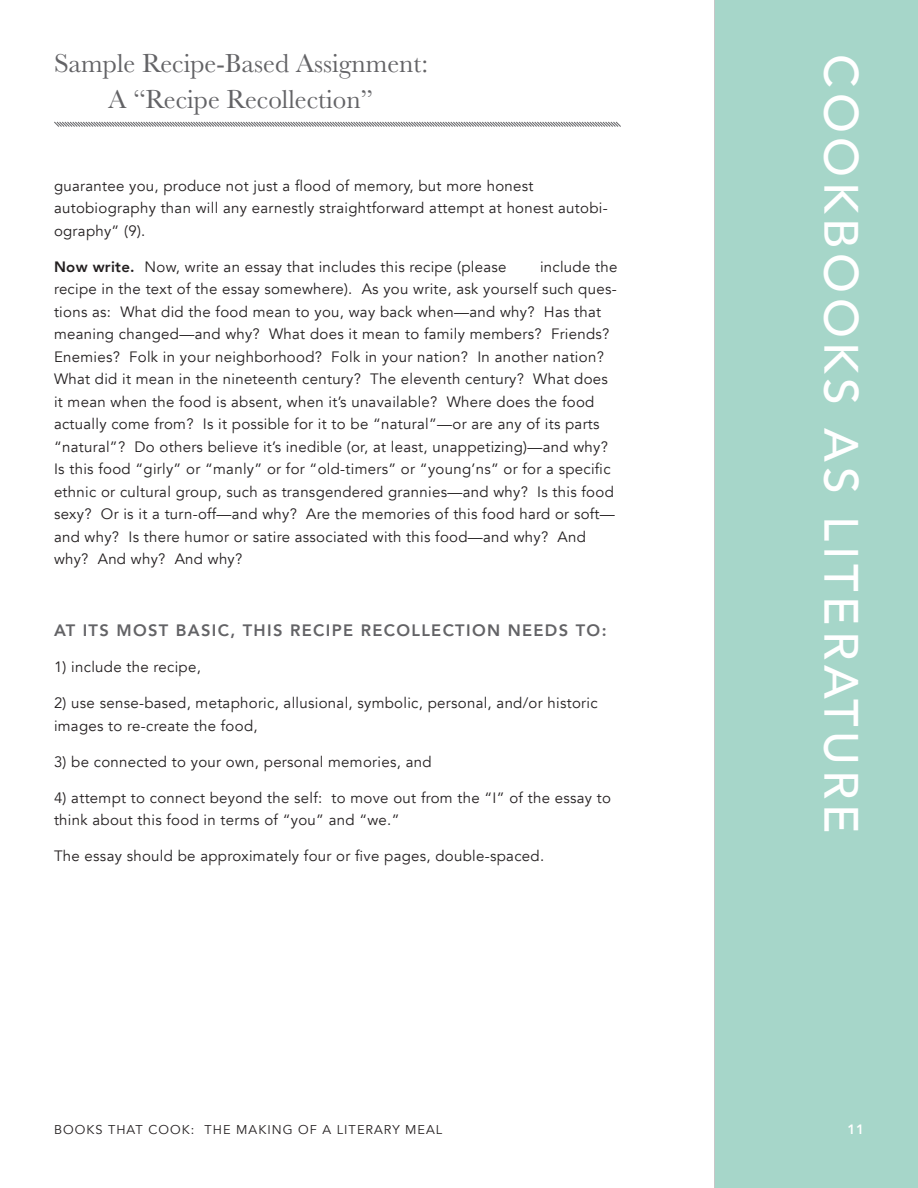
<style>
.page{position:relative;width:918px;height:1188px;background:#fff}
.page>*{position:absolute;margin:0;border:0;box-sizing:border-box;transform-origin:0 0}
.t1{font:500 48px "Avenir";letter-spacing:.1em;color:#fff}
.t2{font:27px/36px "Baskerville";color:#636366;text-align:center}
.t3{font:800 16.5px "Avenir";letter-spacing:.08em;color:#636366}
.t4{font:15px/22.5px "Avenir";letter-spacing:.02em;color:#231f20}
.t5{font:800 13.5px "Avenir";color:#fff}
.t6{font:12.75px "Avenir";letter-spacing:.08em;color:#231f20}
.s1{font-weight:800}
</style>
<div class="page">
<div style="left:716px;top:0;width:202px;height:1188px;background:#a6d6c9"></div>
<svg style="left:54px;top:121px;width:567px;height:6px"></svg>
<h2 class="t2" style="left:54px;top:46px;width:376px">Sample Recipe-Based Assignment:<br>A “Recipe Recollection”</h2>
<p class="t4" style="left:54px;top:174px;width:555px">guarantee you, produce not just a flood of memory, but more honest autobiography than will any earnestly straightforward attempt at honest autobi&shy;ography” (9).</p>
<p class="t4" style="left:54px;top:255px;width:454px"><span class="s1">Now write.</span> Now, write an essay that includes this recipe (please</p>
<p class="t4" style="left:54px;top:255px;width:565px;text-indent:486px">include the recipe in the text of the essay somewhere). As you write, ask yourself such ques&shy;tions as: What did the food mean to you, way back when—and why? Has that meaning changed—and why? What does it mean to family members? Friends?<br>Enemies? Folk in your neighborhood? Folk in your nation? In another nation?<br>What did it mean in the nineteenth century? The eleventh century? What does it mean when the food is absent, when it’s unavailable? Where does the food actually come from? Is it possible for it to be “natural”—or are any of its parts “natural”? Do others believe it’s inedible (or, at least, unappetizing)—and why?<br>Is this food “girly” or “manly” or for “old-timers” or “young’ns” or for a specific ethnic or cultural group, such as transgendered grannies—and why? Is this food sexy? Or is it a turn-off—and why? Are the memories of this food hard or soft— and why? Is there humor or satire associated with this food—and why? And why? And why? And why?</p>
<p class="t3" style="left:54px;top:617px;width:554px">AT ITS MOST BASIC, THIS RECIPE RECOLLECTION NEEDS TO:</p>
<p class="t4" style="left:54px;top:656px;width:148px">1) include the recipe,</p>
<p class="t4" style="left:54px;top:692px;width:545px">2) use sense-based, metaphoric, allusional, symbolic, personal, and/or historic images to re-create the food,</p>
<p class="t4" style="left:54px;top:750px;width:379px">3) be connected to your own, personal memories, and</p>
<p class="t4" style="left:54px;top:786px;width:559px">4) attempt to connect beyond the self: to move out from the “I” of the essay to think about this food in terms of “you” and “we.”</p>
<p class="t4" style="left:54px;top:845px;width:492px">The essay should be approximately four or five pages, double-spaced.</p>
<h1 class="t1" style="left:883px;top:54px;width:781px;rotate:90deg">COOKBOOKS AS LITERATURE</h1>
<p class="t6" style="left:54px;top:1122px;width:390px">BOOKS THAT COOK: THE MAKING OF A LITERARY MEAL</p>
<p class="t5" style="left:847px;top:1119px;width:18px">11</p>
</div>
